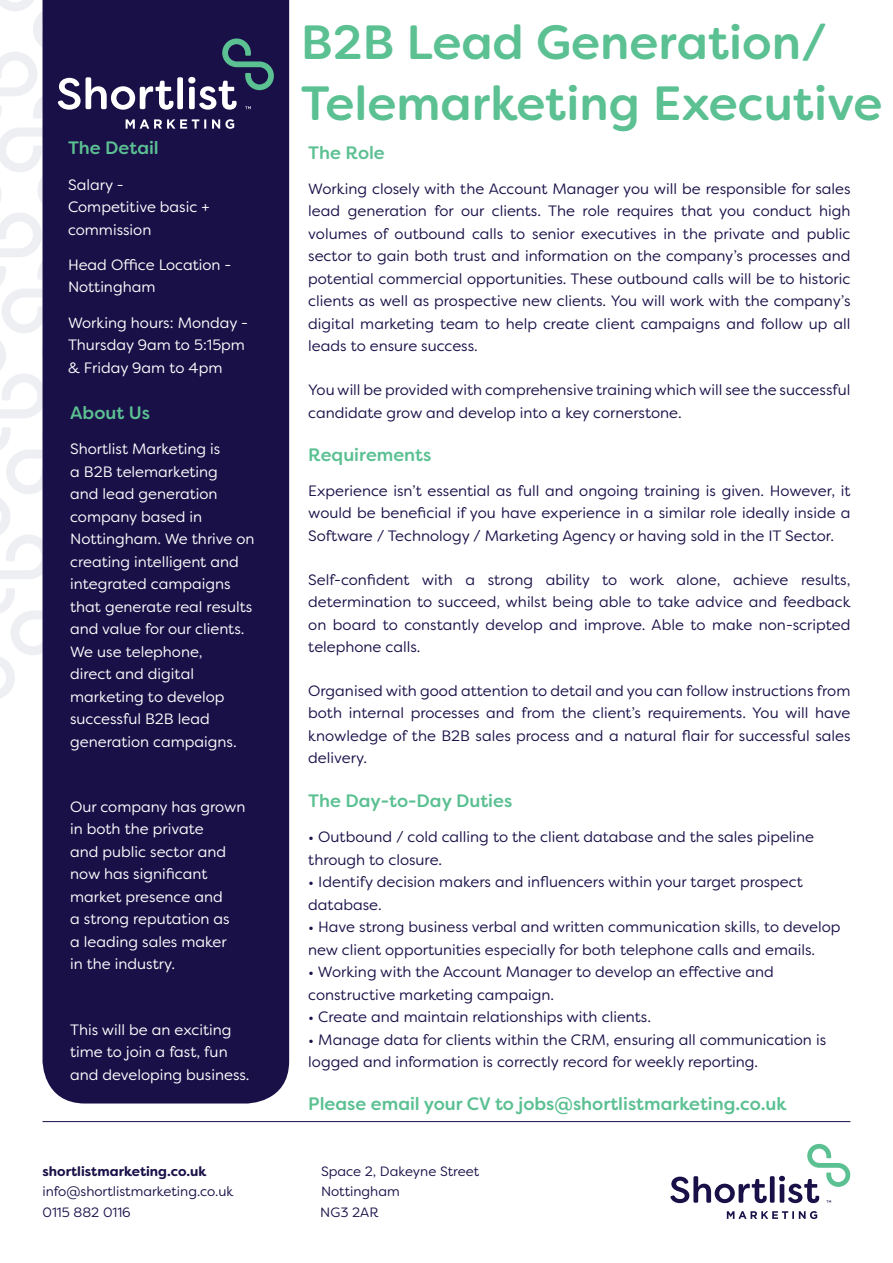
<style>
.page{position:relative;width:893px;height:1263px;background:#fff}
.page>*{position:absolute;margin:0;border:0;box-sizing:border-box;transform-origin:0 0}
.t1{font:500 48px/61.2px "Filson Soft";color:#5bc092}
.t2{font:500 18px "Filson Soft";color:#5bc092}
.t3{font:15px/22.5px "Filson Soft";color:#1a1048}
.t4{font:15px/22.5px "Filson Soft";color:#fff}
.t5{font:13.5px/20.4px "Filson Soft";color:#1a1048}
.t6{font:700 13.5px "Filson Soft";color:#1a1048}
</style>
<div class="page">
<hr style="left:43px;top:1121px;width:807px;height:1px;background:#1a1048">
<svg style="left:670px;top:1176px;width:97px;height:27px"></svg>
<div style="left:770px;top:1176px;width:5px;height:27px;background:#191047;border-radius:2px"></div>
<svg style="left:779px;top:1144px;width:71px;height:59px"></svg>
<svg style="left:727px;top:1211px;width:90px;height:8px"></svg>
<div style="left:43px;top:0;width:246px;height:1103px;background:#1a1048"></div>
<svg style="left:0;top:0;width:274px;height:706px;background:#403866"></svg>
<p class="t2" style="left:68px;top:136px;width:92px">The Detail</p>
<p class="t4" style="left:68px;top:173px;width:143px">Salary -<br>Competitive basic + commission</p>
<p class="t4" style="left:68px;top:253px;width:165px">Head Office Location -<br>Nottingham</p>
<p class="t4" style="left:68px;top:311px;width:182px">Working hours: Monday -<br>Thursday 9am to 5:15pm &amp; Friday 9am to 4pm</p>
<p class="t2" style="left:70px;top:401px;width:81px">About Us</p>
<p class="t4" style="left:70px;top:438px;width:186px">Shortlist Marketing is<br>a B2B telemarketing<br>and lead generation company based in<br>Nottingham. We thrive on creating intelligent and integrated campaigns that generate real results and value for our clients.<br>We use telephone,<br>direct and digital marketing to develop successful B2B lead generation campaigns.</p>
<p class="t4" style="left:70px;top:795px;width:177px">Our company has grown in both the private<br>and public sector and now has significant market presence and<br>a strong reputation as<br>a leading sales maker<br>in the industry.</p>
<p class="t4" style="left:70px;top:1018px;width:181px">This will be an exciting time to join a fast, fun and developing business.</p>
<p class="t6" style="left:43px;top:1162px;width:166px">shortlistmarketing.co.uk</p>
<p class="t5" style="left:43px;top:1181px;width:193px">info@shortlistmarketing.co.uk<br>0115 882 0116</p>
<h1 class="t1" style="left:301px;top:12px;width:583px">B2B Lead Generation/<br>Telemarketing Executive</h1>
<p class="t2" style="left:308px;top:141px;width:78px">The Role</p>
<p class="t3" style="left:308px;top:177px;width:544px;text-align:justify">Working closely with the Account Manager you will be responsible for sales lead generation for our clients. The role requires that you conduct high volumes of outbound calls to senior executives in the private and public sector to gain both trust and information on the company’s processes and potential commercial opportunities. These outbound calls will be to historic clients as well as prospective new clients. You will work with the company’s digital marketing team to help create client campaigns and follow up all leads to ensure success.</p>
<p class="t3" style="left:308px;top:379px;width:544px">You will be provided with comprehensive training which will see the successful candidate grow and develop into a key cornerstone.</p>
<p class="t2" style="left:308px;top:443px;width:125px">Requirements</p>
<p class="t3" style="left:308px;top:479px;width:544px;text-align:justify">Experience isn’t essential as full and ongoing training is given. However, it would be beneficial if you have experience in a similar role ideally inside a Software / Technology / Marketing Agency or having sold in the IT Sector.</p>
<p class="t3" style="left:308px;top:568px;width:544px;text-align:justify">Self-confident with a strong ability to work alone, achieve results, determination to succeed, whilst being able to take advice and feedback on board to constantly develop and improve. Able to make non-scripted telephone calls.</p>
<p class="t3" style="left:308px;top:679px;width:544px;text-align:justify">Organised with good attention to detail and you can follow instructions from both internal processes and from the client’s requirements. You will have knowledge of the B2B sales process and a natural flair for successful sales delivery.</p>
<p class="t2" style="left:308px;top:789px;width:206px">The Day-to-Day Duties</p>
<p class="t3" style="left:308px;top:826px;width:507px">• Outbound / cold calling to the client database and the sales pipeline through to closure.</p>
<p class="t3" style="left:308px;top:871px;width:496px">• Identify decision makers and influencers within your target prospect database.</p>
<p class="t3" style="left:308px;top:916px;width:534px">• Have strong business verbal and written communication skills, to develop new client opportunities especially for both telephone calls and emails.</p>
<p class="t3" style="left:308px;top:961px;width:467px">• Working with the Account Manager to develop an effective and constructive marketing campaign.</p>
<p class="t3" style="left:308px;top:1006px;width:344px">• Create and maintain relationships with clients.</p>
<p class="t3" style="left:308px;top:1028px;width:519px">• Manage data for clients within the CRM, ensuring all communication is logged and information is correctly record for weekly reporting.</p>
<p class="t2" style="left:308px;top:1092px;width:480px">Please email your CV to jobs@shortlistmarketing.co.uk</p>
<p class="t5" style="left:321px;top:1161px;width:160px">Space 2, Dakeyne Street<br>Nottingham</p>
<p class="t5" style="left:320px;top:1202px;width:60px">NG3 2AR</p>
</div>
